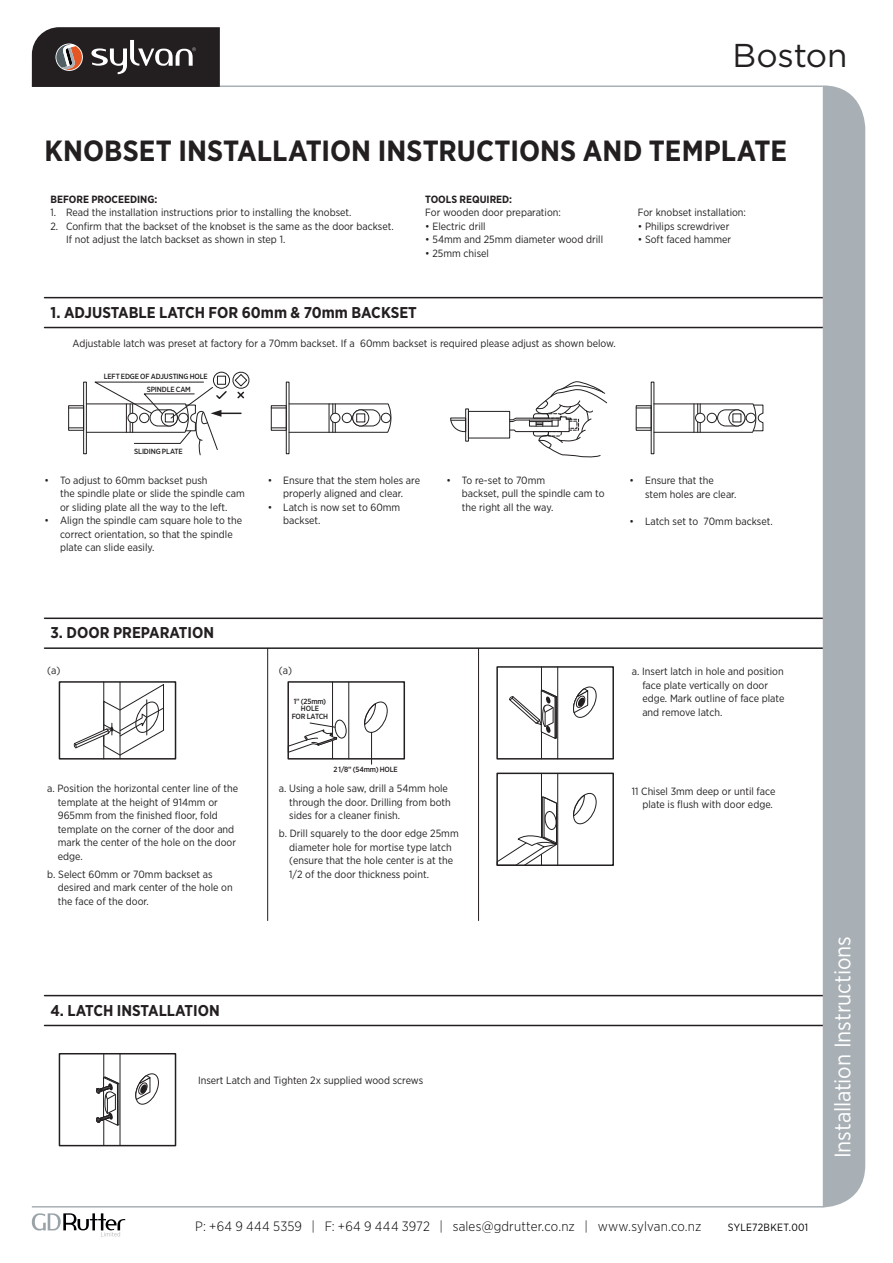
<style>
.page{position:relative;width:893px;height:1263px;background:#fff}
.page>*{position:absolute;margin:0;border:0;box-sizing:border-box;transform-origin:0 0}
.t1{font:33px "Gotham";letter-spacing:-.005em;color:#231f20}
.t2{font:700 29.25px "Gotham Narrow";letter-spacing:.005em;color:#231f20}
.t3{font:22.5px "Gotham Narrow";letter-spacing:-.005em;color:#fff}
.t4{font:700 15.6px "Gotham Narrow";color:#231f20}
.t5{font:300 13.5px "Gotham Narrow";letter-spacing:.01em;color:#000104}
.t6{font:10.5px/13.5px "Gotham Narrow";color:#231f20}
.t7{font:700 10.5px "Gotham Narrow";color:#231f20}
.t8{font:10.5px "Gotham Narrow";letter-spacing:.025em;color:#000104}
.t9{font:500 7.5px/7.5px "Gotham Narrow";letter-spacing:-.02em;color:#231f20;text-align:center}
</style>
<div class="page">
<hr style="left:371px;top:732px;width:1px;height:32px;background:#231f20">
<hr style="left:332px;top:682px;width:1px;height:77px;background:#231f20">
<hr style="left:348px;top:682px;width:1px;height:77px;background:#231f20">
<svg style="left:364px;top:701px;width:24px;height:34px"></svg>
<svg style="left:290px;top:719px;width:57px;height:34px"></svg>
<hr style="left:45px;top:297px;width:782px;height:1px;background:#231f20">
<hr style="left:45px;top:327px;width:782px;height:1px;background:#231f20">
<hr style="left:45px;top:617px;width:782px;height:2px;background:#231f20">
<hr style="left:45px;top:647px;width:782px;height:2px;background:#231f20">
<hr style="left:45px;top:995px;width:782px;height:1px;background:#231f20">
<hr style="left:45px;top:1025px;width:782px;height:1px;background:#231f20">
<div style="left:68px;top:405px;width:16px;height:26px;border:1px solid #231f20"></div>
<svg style="left:636px;top:403px;width:128px;height:30px"></svg>
<div style="left:718px;top:410px;width:27px;height:16px;background:#fff;border-radius:8px"></div>
<div style="left:717px;top:409px;width:28px;height:17px;border:1px solid #231f20;border-radius:8px"></div>
<svg style="left:729px;top:410px;width:16px;height:16px"></svg>
<div style="left:728px;top:409px;width:17px;height:17px;border:1px solid #231f20;border-radius:50%"></div>
<svg style="left:732px;top:413px;width:9px;height:9px"></svg>
<div style="left:286px;top:382px;width:3px;height:72px;border:1px solid #231f20"></div>
<div style="left:465px;top:408px;width:4px;height:33px;border:1px solid #231f20"></div>
<div style="left:468px;top:411px;width:42px;height:27px;border:1px solid #231f20"></div>
<svg style="left:271px;top:403px;width:121px;height:30px"></svg>
<div style="left:331px;top:413px;width:9px;height:10px;background:#fff;border-radius:50%"></div>
<div style="left:330px;top:413px;width:10px;height:10px;border:1px solid #231f20;border-radius:50%"></div>
<div style="left:342px;top:413px;width:10px;height:10px;background:#fff;border-radius:50%"></div>
<div style="left:342px;top:413px;width:10px;height:10px;border:1px solid #231f20;border-radius:50%"></div>
<div style="left:381px;top:413px;width:10px;height:10px;background:#fff;border-radius:50%"></div>
<div style="left:381px;top:413px;width:10px;height:10px;border:1px solid #231f20;border-radius:50%"></div>
<div style="left:353px;top:410px;width:27px;height:16px;background:#fff;border-radius:8px"></div>
<div style="left:352px;top:409px;width:28px;height:17px;border:1px solid #231f20;border-radius:8px"></div>
<svg style="left:353px;top:410px;width:16px;height:16px"></svg>
<div style="left:352px;top:409px;width:17px;height:17px;border:1px solid #231f20;border-radius:50%"></div>
<div style="left:356px;top:413px;width:9px;height:9px;background:#fff;border:1px solid #231f20"></div>
<svg style="left:509px;top:381px;width:99px;height:77px"></svg>
<svg style="left:69px;top:371px;width:181px;height:85px"></svg>
<hr style="left:267px;top:648px;width:1px;height:272px;background:#231f20">
<hr style="left:478px;top:648px;width:1px;height:272px;background:#231f20">
<div style="left:59px;top:681px;width:117px;height:78px;border:2px solid #231f20"></div>
<hr style="left:103px;top:682px;width:1px;height:77px;background:#231f20">
<hr style="left:120px;top:682px;width:1px;height:77px;background:#231f20">
<div style="left:287px;top:681px;width:118px;height:78px;border:2px solid #231f20"></div>
<svg style="left:74px;top:683px;width:90px;height:73px"></svg>
<div style="left:496px;top:666px;width:118px;height:93px;border:2px solid #231f20"></div>
<hr style="left:541px;top:667px;width:1px;height:92px;background:#231f20">
<hr style="left:557px;top:667px;width:1px;height:92px;background:#231f20">
<svg style="left:573px;top:686px;width:24px;height:32px"></svg>
<svg style="left:509px;top:689px;width:50px;height:50px"></svg>
<hr style="left:541px;top:773px;width:1px;height:92px;background:#231f20">
<hr style="left:557px;top:773px;width:1px;height:92px;background:#231f20">
<svg style="left:573px;top:792px;width:24px;height:33px"></svg>
<svg style="left:499px;top:795px;width:59px;height:68px"></svg>
<div style="left:496px;top:772px;width:118px;height:94px;border:2px solid #231f20"></div>
<div style="left:59px;top:1053px;width:117px;height:93px;border:2px solid #231f20"></div>
<hr style="left:103px;top:1054px;width:1px;height:91px;background:#231f20">
<hr style="left:120px;top:1054px;width:1px;height:91px;background:#231f20">
<svg style="left:135px;top:1073px;width:24px;height:32px"></svg>
<svg style="left:96px;top:1076px;width:25px;height:50px"></svg>
<hr style="left:220px;top:86px;width:603px;height:1px;background:#a8b0b5">
<svg style="left:32px;top:27px;width:188px;height:60px;background:#3e3839"></svg>
<hr style="left:32px;top:1206px;width:791px;height:1px;background:#a8b0b5">
<svg style="left:32px;top:1213px;width:93px;height:23px"></svg>
<div style="left:823px;top:85px;width:42px;height:1122px;background:#a8b0b5"></div>
<svg style="left:450px;top:417px;width:16px;height:15px"></svg>
<h1 class="t1" style="left:732px;top:34px;width:116px">Boston</h1>
<h2 class="t2" style="left:45px;top:132px;width:744px">KNOBSET INSTALLATION INSTRUCTIONS AND TEMPLATE</h2>
<p class="t7" style="left:425px;top:192px;width:88px">TOOLS REQUIRED:</p>
<p class="t6" style="left:425px;top:205px;width:137px">For wooden door preparation:</p>
<p class="t6" style="left:638px;top:205px;width:110px">For knobset installation:</p>
<p class="t6" style="left:425px;top:219px;width:62px">• Electric drill</p>
<p class="t6" style="left:638px;top:219px;width:93px">• Philips screwdriver</p>
<p class="t6" style="left:425px;top:232px;width:179px">• 54mm and 25mm diameter wood drill</p>
<p class="t6" style="left:638px;top:232px;width:95px">• Soft faced hammer</p>
<p class="t6" style="left:425px;top:246px;width:65px">• 25mm chisel</p>
<p class="t7" style="left:51px;top:192px;width:108px">BEFORE PROCEEDING:</p>
<p class="t6" style="left:51px;top:205px;width:302px">1. Read the installation instructions prior to installing the knobset.</p>
<p class="t6" style="left:66px;top:219px;width:329px;text-indent:-16px">2. Confirm that the backset of the knobset is the same as the door backset.<br>If not adjust the latch backset as shown in step 1.</p>
<h3 class="t4" style="left:51px;top:302px;width:368px">1. ADJUSTABLE LATCH FOR 60mm &amp; 70mm BACKSET</h3>
<p class="t6" style="left:73px;top:337px;width:545px">Adjustable latch was preset at factory for a 70mm backset. If a 60mm backset is required please adjust as shown below.</p>
<p class="t9" style="left:147px;top:370px;width:63px;line-height:12.8px;text-align:left;text-indent:-43px">LEFT EDGE OF ADJUSTING HOLE<br>SPINDLE CAM</p>
<p class="t9" style="left:134px;top:447px;width:50px">SLIDING PLATE</p>
<p class="t6" style="left:60px;top:473px;width:186px;text-indent:-16px">• To adjust to 60mm backset push<br>the spindle plate or slide the spindle cam or sliding plate all the way to the left.</p>
<p class="t6" style="left:60px;top:514px;width:184px;text-indent:-16px">• Align the spindle cam square hole to the correct orientation, so that the spindle plate can slide easily.</p>
<p class="t6" style="left:268px;top:473px;width:154px;text-align:center">• Ensure that the stem holes are properly aligned and clear.</p>
<p class="t6" style="left:283px;top:500px;width:119px;text-indent:-16px">• Latch is now set to 60mm backset.</p>
<p class="t6" style="left:462px;top:473px;width:144px;text-indent:-16px">• To re-set to 70mm<br>backset, pull the spindle cam to the right all the way.</p>
<p class="t6" style="left:645px;top:473px;width:93px;text-indent:-16px">• Ensure that the stem holes are clear.</p>
<p class="t6" style="left:629px;top:514px;width:145px">• Latch set to 70mm backset.</p>
<h3 class="t4" style="left:51px;top:623px;width:165px">3. DOOR PREPARATION</h3>
<p class="t6" style="left:47px;top:663px;width:15px">(a)</p>
<p class="t6" style="left:279px;top:663px;width:15px">(a)</p>
<p class="t9" style="left:292px;top:697px;width:38px">1” (25mm)<br>HOLE<br>FOR LATCH</p>
<p class="t6" style="left:58px;top:781px;width:182px;text-indent:-10px">a. Position the horizontal center line of the template at the height of 914mm or<br>965mm from the finished floor, fold template on the corner of the door and mark the center of the hole on the door edge.</p>
<p class="t6" style="left:58px;top:867px;width:176px;text-indent:-10px">b. Select 60mm or 70mm backset as desired and mark center of the hole on the face of the door.</p>
<h3 class="t4" style="left:51px;top:1000px;width:171px">4. LATCH INSTALLATION</h3>
<p class="t9" style="left:333px;top:766px;width:66px">2 1/8” (54mm) HOLE</p>
<p class="t6" style="left:289px;top:782px;width:163px;text-indent:-10px">a. Using a hole saw, drill a 54mm hole through the door. Drilling from both sides for a cleaner finish.</p>
<p class="t6" style="left:289px;top:827px;width:171px;text-indent:-10px">b. Drill squarely to the door edge 25mm diameter hole for mortise type latch (ensure that the hole center is at the 1/2 of the door thickness point.</p>
<p class="t6" style="left:198px;top:1074px;width:227px">Insert Latch and Tighten 2x supplied wood screws</p>
<p class="t6" style="left:642px;top:665px;width:144px;text-indent:-10px">a. Insert latch in hole and position face plate vertically on door edge. Mark outline of face plate and remove latch.</p>
<p class="t6" style="left:632px;top:784px;width:145px;text-align:right">11 Chisel 3mm deep or until face plate is flush with door edge.</p>
<p class="t5" style="left:195px;top:1218px;width:508px">P: +64 9 444 5359 | F: +64 9 444 3972 | sales@gdrutter.co.nz | www.sylvan.co.nz</p>
<p class="t8" style="left:728px;top:1220px;width:82px">SYLE72BKET.001</p>
<h3 class="t3" style="left:829px;top:1158px;width:224px;rotate:-90deg">Installation Instructions</h3>
</div>
